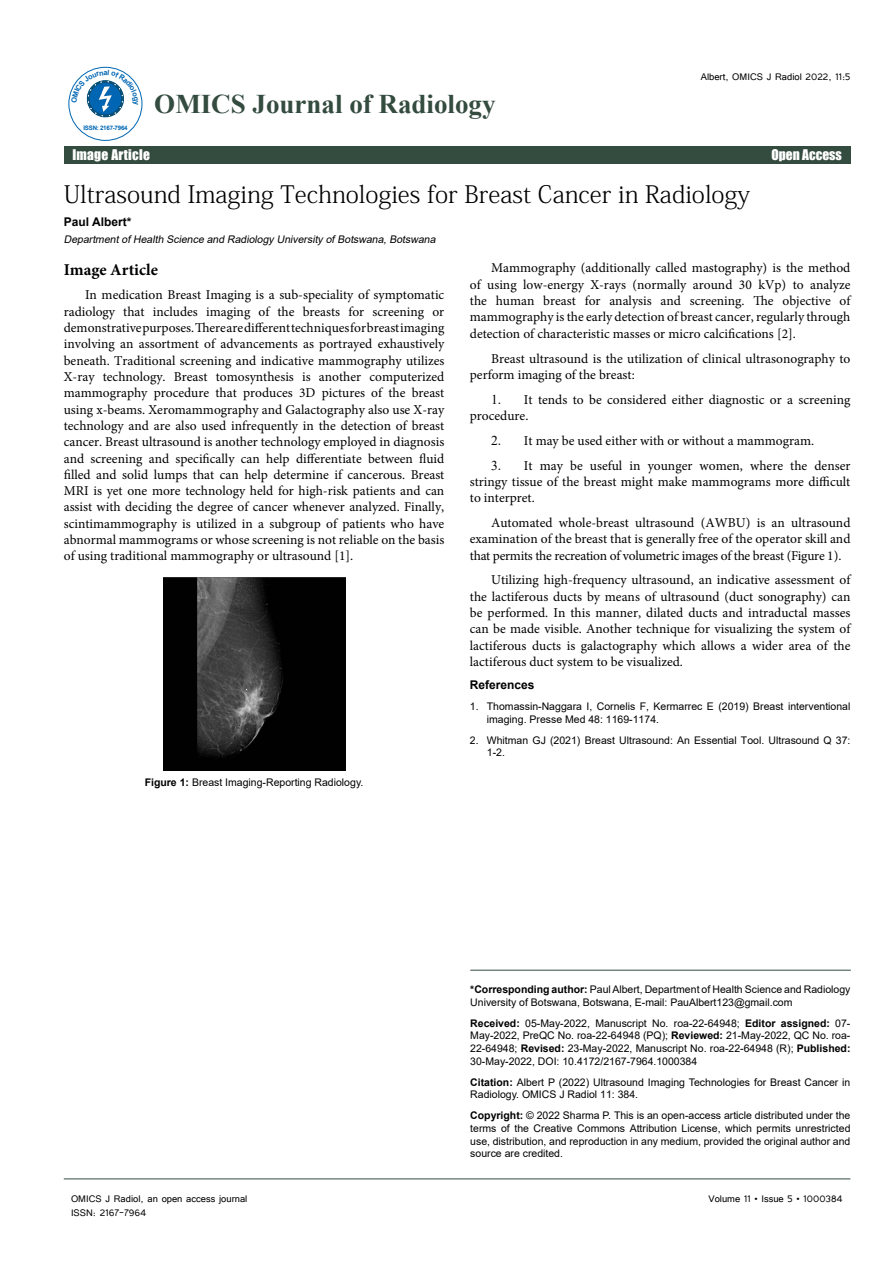
<style>
.page{position:relative;width:893px;height:1263px;background:#fff}
.page>*{position:absolute;margin:0;border:0;box-sizing:border-box;transform-origin:0 0}
.t1{font:700 27px "Times New Roman";color:#344b3f}
.t2{font:24px "Adobe Fangsong Std";color:#000}
.t3{font:16.5px "Impact";letter-spacing:.04em;color:#fff}
.t4{font:700 16.5px "Minion Pro";color:#000}
.t5{font:13.5px/16.4px "Minion Pro";color:#000;text-align:justify}
.t6{font:13.5px "Impact";letter-spacing:.02em;color:#fff}
.t7{font:13.5px "Impact";color:#fff}
.t8{font:12px "Tunga";color:#000}
.t9{font:700 12px "Arial";color:#000}
.t10{font:10.5px/12.6px "Arial";color:#000}
.t11{font:italic 10.5px "Arial";color:#000}
.t12{font:700 6.15px "Arial";letter-spacing:-.04em;color:#0066b3}
.s1{font-family:"Times New Roman"}
.s2{font-weight:700}
</style>
<div class="page">
<div style="left:64px;top:147px;width:786px;height:17px;background:#344b3f"></div>
<div style="left:69px;top:67px;width:73px;height:74px;border:1px solid #0066b3;border-radius:50%"></div>
<hr style="left:64px;top:1179px;width:786px;height:1px;background:#344b3f">
<hr style="left:470px;top:970px;width:381px;height:1px;background:#344b3f">
<img style="left:163px;top:577px;width:182px;height:194px">
<svg style="left:71px;top:70px;width:67px;height:49px"></svg>
<p class="t12" style="left:83px;top:124px;width:46px">ISSN: 2167-7964</p>
<h1 class="t1" style="left:154px;top:84px;width:343px">OMICS Journal of Radiology</h1>
<p class="t8" style="left:701px;top:69px;width:151px">Albert, OMICS J Radiol 2022, 11:5</p>
<p class="t6" style="left:72px;top:144px;width:79px">Image Article</p>
<p class="t3" style="left:753px;top:140px;width:94px">Open Access</p>
<p class="t3" style="left:68px;top:140px;width:124px">Research Article</p>
<p class="t7" style="left:771px;top:144px;width:72px">Open Access</p>
<h2 class="t2" style="left:64px;top:180px;width:688px">Ultrasound Imaging Technologies for Breast Cancer in Radiology</h2>
<p class="t9" style="left:64px;top:213px;width:69px">Paul Albert*</p>
<p class="t11" style="left:64px;top:232px;width:376px">DepartmentofHealth Science and Radiology University ofBotswana,Botswana</p>
<p class="t4" style="left:64px;top:258px;width:96px">Image Article</p>
<p class="t5" style="left:64px;top:287px;width:382px;text-indent:21px">In medication Breast Imaging is a sub-speciality of symptomatic radiology that includes imaging of the breasts for screening or demonstrative purposes. There are different techniques for breast imaging involving an assortment of advancements as portrayed exhaustively beneath. Traditional screening and indicative mammography utilizes X-ray technology. Breast tomosynthesis is another computerized mammography procedure that produces 3D pictures of the breast using x-beams. Xeromammography and Galactography also use X-ray technology and are also used infrequently in the detection of breast cancer. Breast ultrasound is another technology employed in diagnosis and screening and specifically can help differentiate between fluid filled and solid lumps that can help determine if cancerous. Breast MRI is yet one more technology held for high-risk patients and can assist with deciding the degree of cancer whenever analyzed. Finally, scintimammography is utilized in a subgroup of patients who have abnormal mammograms or whose screening is not reliable on the basis of using traditional mammography or ultrasound [1].</p>
<p class="t5" style="left:470px;top:260px;width:382px;text-indent:21px">Mammography (additionally called mastography) is the method of using low-energy X-rays (normally around 30 kVp) to analyze the human breast for analysis and screening. The objective of mammography is the early detection of breast cancer, regularly through detection of characteristic masses or micro calcifications [2].</p>
<p class="t5" style="left:470px;top:350px;width:382px;text-indent:21px">Breast ultrasound is the utilization of clinical ultrasonography to perform imaging of the breast:</p>
<p class="t5" style="left:470px;top:391px;width:382px;text-indent:21px"><span class="s1">1.</span> It tends to be considered either diagnostic or a screening procedure.</p>
<p class="t5" style="left:491px;top:432px;width:324px"><span class="s1">2.</span> It may be used either with or without a mammogram.</p>
<p class="t5" style="left:470px;top:457px;width:382px;text-indent:21px"><span class="s1">3.</span> It may be useful in younger women, where the denser stringy tissue of the breast might make mammograms more difficult to interpret.</p>
<p class="t5" style="left:470px;top:515px;width:382px;text-indent:21px">Automated whole-breast ultrasound (AWBU) is an ultrasound examination of the breast that is generally free of the operator skill and that permits the recreation of volumetric images of the breast (Figure 1).</p>
<p class="t5" style="left:470px;top:572px;width:382px;text-indent:21px">Utilizing high-frequency ultrasound, an indicative assessment of the lactiferous ducts by means of ultrasound (duct sonography) can be performed. In this manner, dilated ducts and intraductal masses can be made visible. Another technique for visualizing the system of lactiferous ducts is galactography which allows a wider area of the lactiferous duct system to be visualized.</p>
<p class="t9" style="left:470px;top:676px;width:66px">References</p>
<p class="t10" style="left:487px;top:700px;width:365px;text-indent:-17px">1. Thomassin-Naggara I, Cornelis F, Kermarrec E (2019) Breast interventional imaging. Presse Med 48: 1169-1174.</p>
<p class="t10" style="left:487px;top:733px;width:365px;text-indent:-17px">2. Whitman GJ (2021) Breast Ultrasound: An Essential Tool. Ultrasound Q 37:<br>1-2.</p>
<p class="t10" style="left:145px;top:776px;width:220px"><span class="s2">Figure 1:</span> Breast Imaging-Reporting Radiology.</p>
<p class="t10" style="left:470px;top:983px;width:382px"><span class="s2">*Corresponding author:</span> Paul Albert, Department of Health Science and Radiology<br>University of Botswana, Botswana, E-mail: PauAlbert123@gmail.com</p>
<p class="t10" style="left:470px;top:1017px;width:382px;text-align:justify"><span class="s2">Received:</span> 05-May-2022, Manuscript No. roa-22-64948; <span class="s2">Editor assigned:</span> 07- May-2022, PreQC No. roa-22-64948 (PQ); <span class="s2">Reviewed:</span> 21-May-2022, QC No. roa-22-64948; <span class="s2">Revised:</span> 23-May-2022, Manuscript No. roa-22-64948 (R); <span class="s2">Published:<br></span>30-May-2022, DOI: 10.4172/2167-7964.1000384</p>
<p class="t10" style="left:470px;top:1076px;width:382px"><span class="s2">Citation:</span> Albert P (2022) Ultrasound Imaging Technologies for Breast Cancer in<br>Radiology. OMICS J Radiol 11: 384.</p>
<p class="t10" style="left:470px;top:1109px;width:382px;text-align:justify"><span class="s2">Copyright:</span> © 2022 Sharma P. This is an open-access article distributed under the terms of the Creative Commons Attribution License, which permits unrestricted use, distribution, and reproduction in any medium, provided the original author and source are credited.</p>
<p class="t8" style="left:71px;top:1190px;width:178px">OMICS J Radiol, an open access journal</p>
<p class="t8" style="left:708px;top:1190px;width:136px">Volume 11 • Issue 5 • 1000384</p>
<p class="t8" style="left:71px;top:1205px;width:77px">ISSN: 2167-7964</p>
</div>
